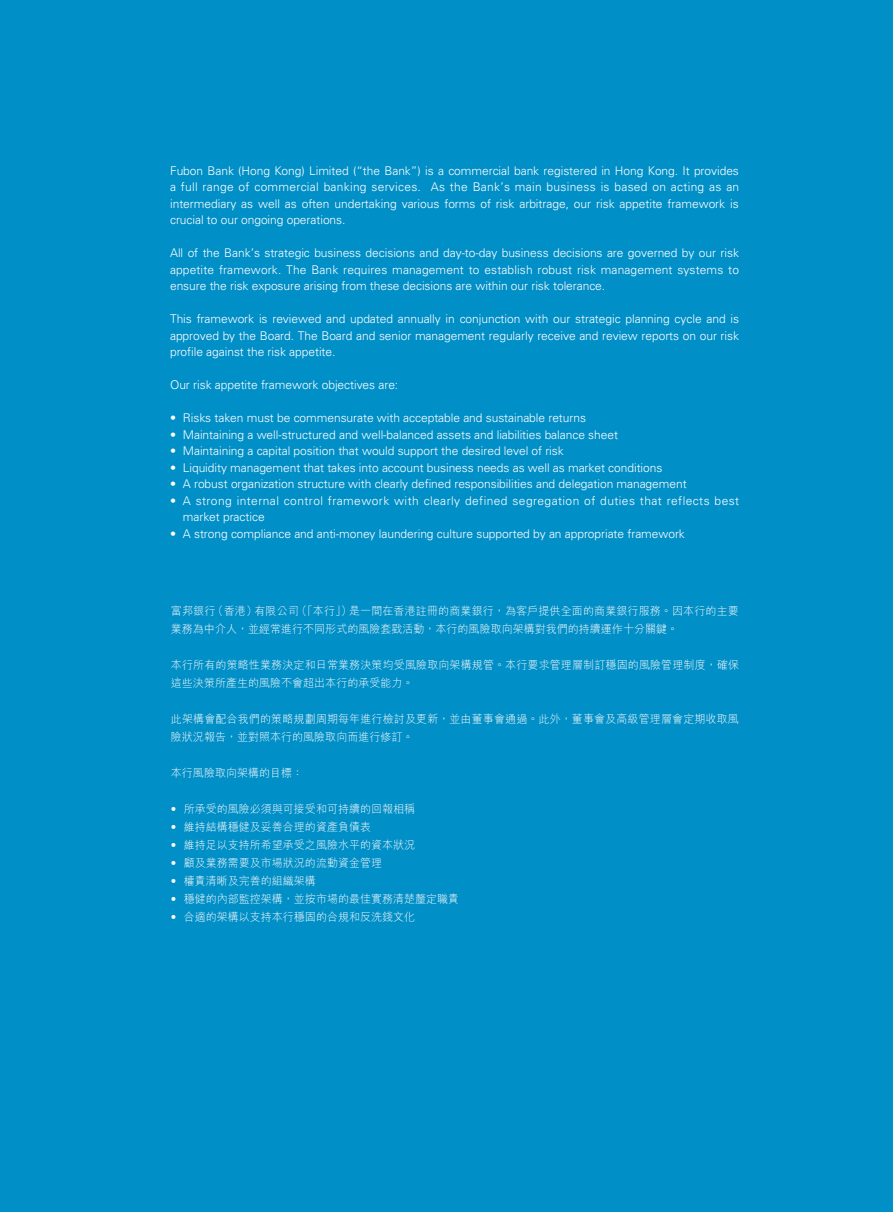
<style>
.page{position:relative;width:893px;height:1212px;background:#008fc7}
.page>*{position:absolute;margin:0;border:0;box-sizing:border-box;transform-origin:0 0}
.t1{font:300 12px/16.5px "Univers LT Std";letter-spacing:-.005em;color:#fff;text-align:justify}
.t2{font:300 12px/16.5px "Univers LT Std";letter-spacing:.035em;color:#fff}
.t3{font:300 11.25px/18px "M Hei HK";color:#fff}
.s1{font-family:"Univers LT Std"}
</style>
<div class="page">
<p class="t1" style="left:170px;top:162px;width:571px">Fubon Bank (Hong Kong) Limited (“the Bank”) is a commercial bank registered in Hong Kong. It provides a full range of commercial banking services. As the Bank’s main business is based on acting as an intermediary as well as often undertaking various forms of risk arbitrage, our risk appetite framework is crucial to our ongoing operations.</p>
<p class="t1" style="left:170px;top:245px;width:570px">All of the Bank’s strategic business decisions and day-to-day business decisions are governed by our risk appetite framework. The Bank requires management to establish robust risk management systems to ensure the risk exposure arising from these decisions are within our risk tolerance.</p>
<p class="t1" style="left:170px;top:311px;width:570px">This framework is reviewed and updated annually in conjunction with our strategic planning cycle and is approved by the Board. The Board and senior management regularly receive and review reports on our risk profile against the risk appetite.</p>
<p class="t1" style="left:170px;top:377px;width:230px">Our risk appetite framework objectives are:</p>
<p class="t1" style="left:170px;top:410px;width:417px">• Risks taken must be commensurate with acceptable and sustainable returns</p>
<p class="t1" style="left:170px;top:426px;width:449px">• Maintaining a well-structured and well-balanced assets and liabilities balance sheet</p>
<p class="t1" style="left:170px;top:443px;width:395px">• Maintaining a capital position that would support the desired level of risk</p>
<p class="t1" style="left:170px;top:459px;width:494px">• Liquidity management that takes into account business needs as well as market conditions</p>
<p class="t1" style="left:170px;top:476px;width:518px">• A robust organization structure with clearly defined responsibilities and delegation management</p>
<p class="t2" style="left:183px;top:492px;width:558px;text-indent:-13px">• A strong internal control framework with clearly defined segregation of duties that reflects best market practice</p>
<p class="t1" style="left:170px;top:525px;width:516px">• A strong compliance and anti-money laundering culture supported by an appropriate framework</p>
<p class="t3" style="left:171px;top:602px;width:569px">富邦銀行（香港）有限公司（「本行」）是一間在香港註冊的商業銀行，為客戶提供全面的商業銀行服務。因本行的主要業務為中介人，並經常進行不同形式的風險套戥活動，本行的風險取向架構對我們的持續運作十分關鍵。</p>
<p class="t3" style="left:171px;top:656px;width:570px">本行所有的策略性業務決定和日常業務決策均受風險取向架構規管。本行要求管理層制訂穩固的風險管理制度，確保這些決策所產生的風險不會超出本行的承受能力。</p>
<p class="t3" style="left:171px;top:710px;width:569px">此架構會配合我們的策略規劃周期每年進行檢討及更新，並由董事會通過。此外，董事會及高級管理層會定期收取風險狀況報告，並對照本行的風險取向而進行修訂。</p>
<p class="t3" style="left:171px;top:764px;width:134px">本行風險取向架構的目標：</p>
<p class="t3" style="left:171px;top:800px;width:246px"><span class="s1">•</span> 所承受的風險必須與可接受和可持續的回報相稱</p>
<p class="t3" style="left:171px;top:818px;width:202px"><span class="s1">•</span> 維持結構穩健及妥善合理的資產負債表</p>
<p class="t3" style="left:171px;top:836px;width:246px"><span class="s1">•</span> 維持足以支持所希望承受之風險水平的資本狀況</p>
<p class="t3" style="left:171px;top:854px;width:213px"><span class="s1">•</span> 顧及業務需要及市場狀況的流動資金管理</p>
<p class="t3" style="left:171px;top:872px;width:147px"><span class="s1">•</span> 權責清晰及完善的組織架構</p>
<p class="t3" style="left:171px;top:890px;width:290px"><span class="s1">•</span> 穩健的內部監控架構，並按市場的最佳實務清楚釐定職責</p>
<p class="t3" style="left:171px;top:908px;width:246px"><span class="s1">•</span> 合適的架構以支持本行穩固的合規和反洗錢文化</p>
</div>
